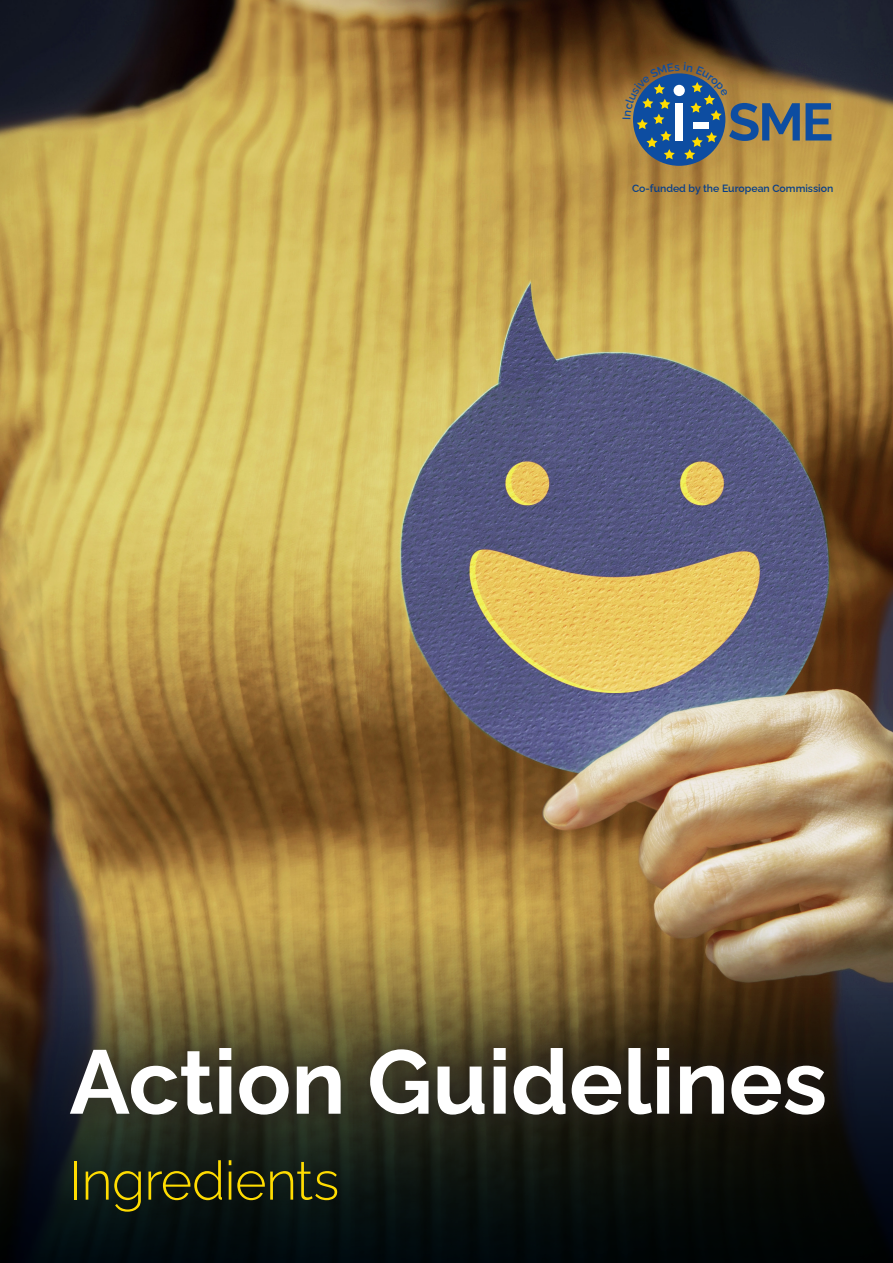
<style>
.page{position:relative;width:893px;height:1263px;background:#fff}
.page>*{position:absolute;margin:0;border:0;box-sizing:border-box;transform-origin:0 0}
.t1{font:700 90px "Raleway";color:#fff}
.t2{font:300 54px "Raleway";letter-spacing:-.01em;color:#ffdc01}
.t3{font:700 52.5px "Raleway";color:#0d4da1}
.t4{font:600 10.5px "Raleway";color:#083e89}
</style>
<div class="page">
<img style="left:0;top:0;width:893px;height:916px">
<svg style="left:0;top:916px;width:893px;height:73px;background:#927742"></svg>
<svg style="left:0;top:989px;width:893px;height:274px;background:#191b14"></svg>
<div style="left:42px;top:1018px;width:811px;height:125px;background:#231f20;opacity:.64"></div>
<div style="left:633px;top:73px;width:92px;height:93px;background:#0d4da1;border-radius:50%"></div>
<svg style="left:623px;top:62px;width:105px;height:97px"></svg>
<p class="t3" style="left:728px;top:92px;width:107px">SME</p>
<p class="t4" style="left:632px;top:180px;width:203px">Co-funded by the European Commission</p>
<p class="t1" style="left:69px;top:1010px;width:759px">Action Guidelines</p>
<p class="t2" style="left:69px;top:1137px;width:271px">Ingredients</p>
</div>
